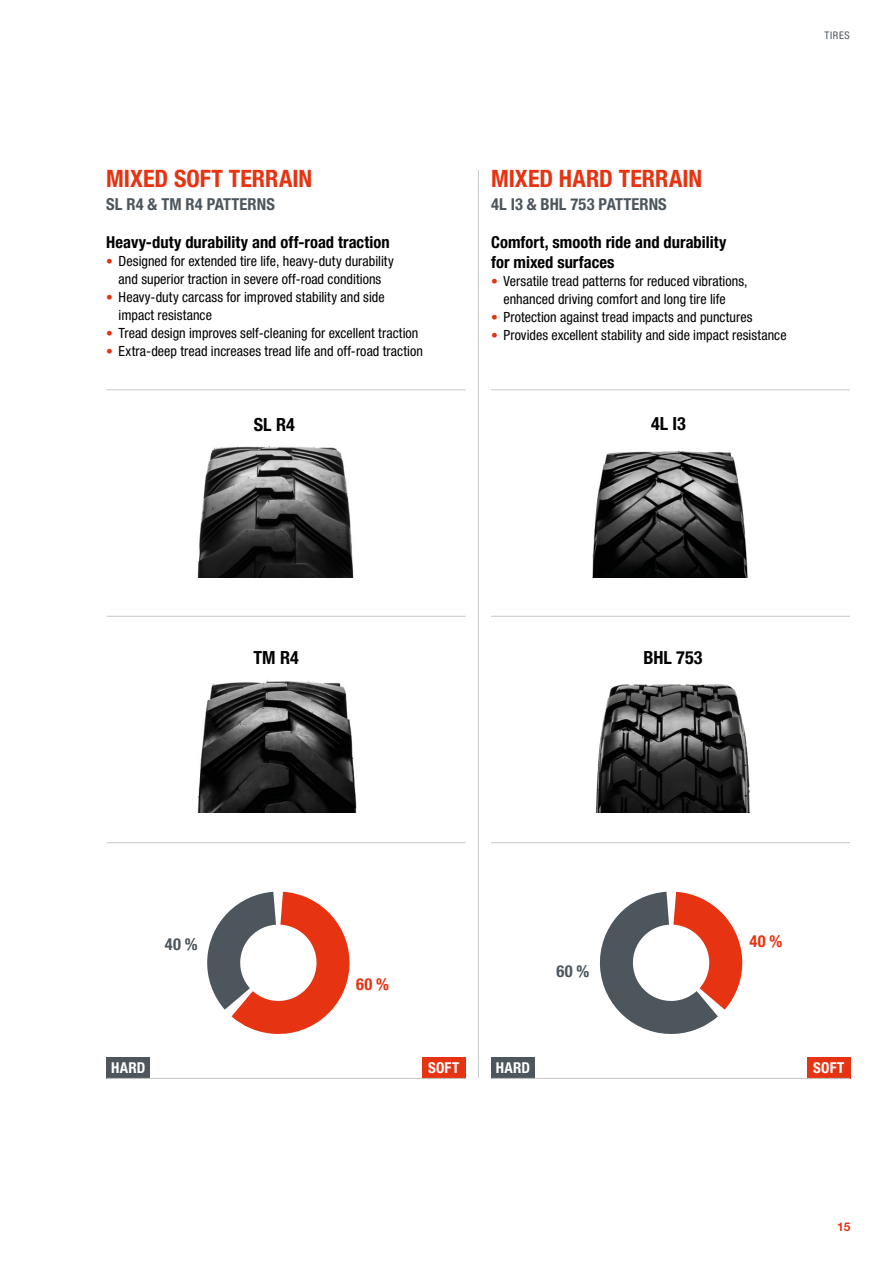
<style>
.page{position:relative;width:893px;height:1263px;background:#fff}
.page>*{position:absolute;margin:0;border:0;box-sizing:border-box;transform-origin:0 0}
.t1{font:700 condensed 24px "Helvetica Neue LT Pro";color:#e63312}
.t2{font:700 condensed 18.15px "Helvetica Neue LT Pro";color:#000}
.t3{font:700 condensed 16.5px/20.1px "Helvetica Neue LT Pro";color:#000}
.t4{font:700 condensed 16.5px "Helvetica Neue LT Pro";letter-spacing:.005em;color:#4c565c}
.t5{font:700 condensed 16.5px "Helvetica Neue LT Pro";color:#e63312}
.t6{font:700 condensed 15px "Helvetica Neue LT Pro";letter-spacing:.015em;color:#fff}
.t7{font:condensed 14.1px/18px "Helvetica Neue LT Pro";letter-spacing:.005em;color:#000}
.t8{font:700 12px "Helvetica Neue LT Pro";color:#e63312}
.t9{font:condensed 10.5px "Helvetica Neue LT Pro";letter-spacing:.065em;color:#4c565c}
.s1{font-weight:700;font-stretch:normal;font-size:13.5px;color:#e63312}
</style>
<div class="page">
<img style="left:197px;top:446px;width:157px;height:132px">
<img style="left:197px;top:681px;width:160px;height:132px">
<img style="left:592px;top:450px;width:156px;height:128px">
<img style="left:595px;top:684px;width:155px;height:129px">
<div style="left:106px;top:1057px;width:44px;height:22px;background:#4c565c"></div>
<div style="left:491px;top:1057px;width:44px;height:22px;background:#4c565c"></div>
<div style="left:422px;top:1057px;width:44px;height:22px;background:#e63312"></div>
<div style="left:807px;top:1057px;width:44px;height:22px;background:#e63312"></div>
<svg style="left:207px;top:891px;width:143px;height:143px"></svg>
<svg style="left:599px;top:891px;width:144px;height:143px"></svg>
<hr style="left:106px;top:842px;width:360px;height:1px;background:#c6c6c6">
<hr style="left:106px;top:389px;width:360px;height:1px;background:#c6c6c6">
<hr style="left:106px;top:616px;width:360px;height:1px;background:#c6c6c6">
<hr style="left:491px;top:842px;width:359px;height:1px;background:#c6c6c6">
<hr style="left:491px;top:389px;width:359px;height:1px;background:#c6c6c6">
<hr style="left:491px;top:616px;width:359px;height:1px;background:#c6c6c6">
<hr style="left:478px;top:170px;width:1px;height:908px;background:#c6c6c6">
<hr style="left:106px;top:1078px;width:360px;height:1px;background:#c6c6c6">
<hr style="left:491px;top:1078px;width:359px;height:1px;background:#c6c6c6">
<p class="t9" style="left:825px;top:29px;width:27px">TIRES</p>
<h1 class="t1" style="left:106px;top:164px;width:208px">MIXED SOFT TERRAIN</h1>
<p class="t4" style="left:106px;top:194px;width:170px">SL R4 &amp; TM R4 PATTERNS</p>
<p class="t3" style="left:106px;top:232px;width:285px">Heavy-duty durability and off-road traction</p>
<p class="t7" style="left:106px;top:252px;width:289px;text-align:center"><span class="s1">•</span> Designed for extended tire life, heavy-duty durability and superior traction in severe off-road conditions</p>
<p class="t7" style="left:119px;top:288px;width:268px;text-indent:-12px"><span class="s1">•</span> Heavy-duty carcass for improved stability and side impact resistance</p>
<p class="t7" style="left:106px;top:324px;width:314px"><span class="s1">•</span> Tread design improves self-cleaning for excellent traction</p>
<p class="t7" style="left:106px;top:342px;width:318px"><span class="s1">•</span> Extra-deep tread increases tread life and off-road traction</p>
<h1 class="t1" style="left:491px;top:164px;width:213px">MIXED HARD TERRAIN</h1>
<p class="t4" style="left:491px;top:194px;width:177px">4L I3 &amp; BHL 753 PATTERNS</p>
<p class="t3" style="left:491px;top:232px;width:237px">Comfort, smooth ride and durability for mixed surfaces</p>
<p class="t7" style="left:503px;top:272px;width:246px;text-indent:-12px"><span class="s1">•</span> Versatile tread patterns for reduced vibrations, enhanced driving comfort and long tire life</p>
<p class="t7" style="left:491px;top:308px;width:263px"><span class="s1">•</span> Protection against tread impacts and punctures</p>
<p class="t7" style="left:491px;top:326px;width:297px"><span class="s1">•</span> Provides excellent stability and side impact resistance</p>
<p class="t2" style="left:254px;top:414px;width:42px">SL R4</p>
<p class="t2" style="left:651px;top:413px;width:36px">4L I3</p>
<p class="t2" style="left:253px;top:647px;width:47px">TM R4</p>
<p class="t2" style="left:643px;top:647px;width:61px">BHL 753</p>
<p class="t4" style="left:165px;top:935px;width:35px">40 %</p>
<p class="t5" style="left:356px;top:974px;width:35px">60 %</p>
<p class="t4" style="left:556px;top:961px;width:35px">60 %</p>
<p class="t5" style="left:749px;top:932px;width:35px">40 %</p>
<p class="t6" style="left:111px;top:1058px;width:36px">HARD</p>
<p class="t6" style="left:428px;top:1058px;width:33px">SOFT</p>
<p class="t6" style="left:496px;top:1058px;width:36px">HARD</p>
<p class="t6" style="left:813px;top:1058px;width:33px">SOFT</p>
<p class="t8" style="left:837px;top:1219px;width:15px">15</p>
</div>
